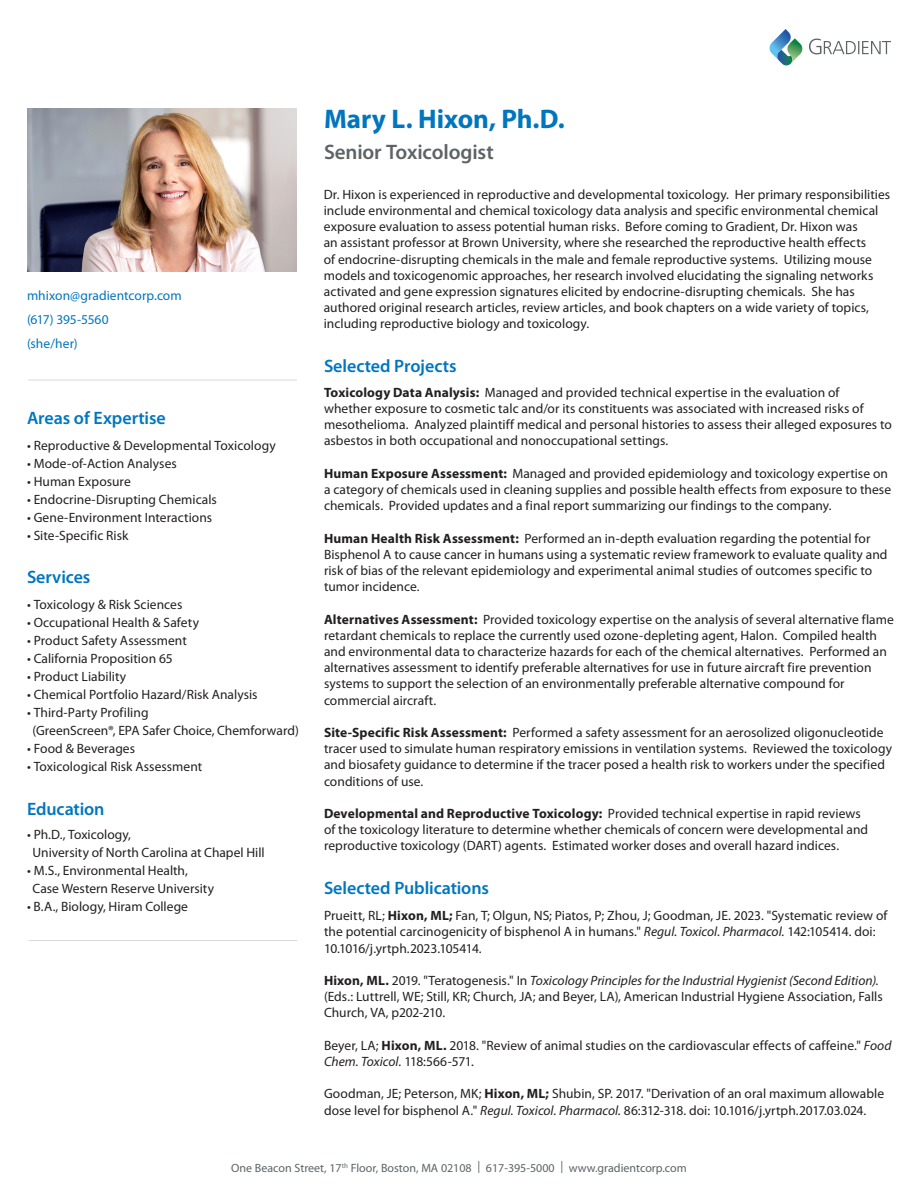
<style>
.page{position:relative;width:918px;height:1188px;background:#fff}
.page>*{position:absolute;margin:0;border:0;box-sizing:border-box;transform-origin:0 0}
.Name_and_credentials{font:700 27px "Myriad Pro";letter-spacing:-.005em;color:#0076be}
.Name_and_credentials-2{font:600 21px "Myriad Pro";letter-spacing:-.005em;color:#5e6367}
.Name_and_credentials-3{font:600 18px "Myriad Pro";letter-spacing:-.005em;color:#0076be}
.Name_and_credentials-4{font:13.5px/16.2px "Myriad Pro";letter-spacing:.005em;color:#231f20}
.Name_and_credentials-5{font:13.5px "Myriad Pro";color:#0076be}
.Name_and_credentials-6{font:13.5px "Myriad Pro";letter-spacing:-.02em;color:#0076be}
.t1{font:12px "Myriad Pro";color:#5e6367}
.s1{font-weight:700}
.s2{font-style:italic}
</style>
<div class="page">
<img style="left:27px;top:108px;width:270px;height:163px">
<hr style="left:28px;top:380px;width:269px;height:1px;background:#5e6367">
<svg style="left:770px;top:29px;width:32px;height:37px"></svg>
<svg style="left:809px;top:39px;width:82px;height:15px"></svg>
<hr style="left:29px;top:940px;width:268px;height:1px;background:#5e6367">
<p class="Name_and_credentials-5" style="left:27px;top:287px;width:156px">mhixon@gradientcorp.com</p>
<p class="Name_and_credentials-6" style="left:27px;top:311px;width:83px">(617) 395-5560</p>
<p class="Name_and_credentials-5" style="left:27px;top:335px;width:52px">(she/her)</p>
<p class="Name_and_credentials-3" style="left:27px;top:406px;width:140px">Areas of Expertise</p>
<p class="Name_and_credentials-4" style="left:27px;top:437px;width:250px">• Reproductive &amp; Developmental Toxicology</p>
<p class="Name_and_credentials-4" style="left:27px;top:455px;width:151px">• Mode-of-Action Analyses</p>
<p class="Name_and_credentials-4" style="left:27px;top:473px;width:105px">• Human Exposure</p>
<p class="Name_and_credentials-4" style="left:27px;top:491px;width:191px">• Endocrine-Disrupting Chemicals</p>
<p class="Name_and_credentials-4" style="left:27px;top:509px;width:187px">• Gene-Environment Interactions</p>
<p class="Name_and_credentials-4" style="left:27px;top:527px;width:103px">• Site-Specific Risk</p>
<p class="Name_and_credentials-3" style="left:27px;top:566px;width:65px">Services</p>
<p class="Name_and_credentials-4" style="left:27px;top:596px;width:157px">• Toxicology &amp; Risk Sciences</p>
<p class="Name_and_credentials-4" style="left:27px;top:614px;width:174px">• Occupational Health &amp; Safety</p>
<p class="Name_and_credentials-4" style="left:27px;top:632px;width:161px">• Product Safety Assessment</p>
<p class="Name_and_credentials-4" style="left:27px;top:650px;width:147px">• California Proposition 65</p>
<p class="Name_and_credentials-4" style="left:27px;top:668px;width:101px">• Product Liability</p>
<p class="Name_and_credentials-4" style="left:27px;top:686px;width:232px">• Chemical Portfolio Hazard/Risk Analysis</p>
<p class="Name_and_credentials-4" style="left:33px;top:703px;width:268px;line-height:18px;text-indent:-6px">• Third-Party Profiling<br>(GreenScreen®, EPA Safer Choice, Chemforward)</p>
<p class="Name_and_credentials-4" style="left:27px;top:740px;width:110px">• Food &amp; Beverages</p>
<p class="Name_and_credentials-4" style="left:27px;top:758px;width:177px">• Toxicological Risk Assessment</p>
<p class="Name_and_credentials-3" style="left:27px;top:797px;width:79px">Education</p>
<p class="Name_and_credentials-4" style="left:27px;top:826px;width:105px">• Ph.D., Toxicology,</p>
<p class="Name_and_credentials-4" style="left:33px;top:844px;width:234px">University of North Carolina at Chapel Hill</p>
<p class="Name_and_credentials-4" style="left:27px;top:862px;width:162px">• M.S., Environmental Health,</p>
<p class="Name_and_credentials-4" style="left:33px;top:880px;width:183px">Case Western Reserve University</p>
<p class="Name_and_credentials-4" style="left:27px;top:898px;width:163px">• B.A., Biology, Hiram College</p>
<p class="Name_and_credentials" style="left:324px;top:102px;width:242px">Mary L. Hixon, Ph.D.</p>
<p class="Name_and_credentials-2" style="left:324px;top:139px;width:171px">Senior Toxicologist</p>
<p class="Name_and_credentials-4" style="left:324px;top:186px;width:568px">Dr. Hixon is experienced in reproductive and developmental toxicology. Her primary responsibilities include environmental and chemical toxicology data analysis and specific environmental chemical exposure evaluation to assess potential human risks. Before coming to Gradient, Dr. Hixon was<br>an assistant professor at Brown University, where she researched the reproductive health effects<br>of endocrine-disrupting chemicals in the male and female reproductive systems. Utilizing mouse models and toxicogenomic approaches, her research involved elucidating the signaling networks activated and gene expression signatures elicited by endocrine-disrupting chemicals. She has authored original research articles, review articles, and book chapters on a wide variety of topics, including reproductive biology and toxicology.</p>
<p class="Name_and_credentials-3" style="left:324px;top:354px;width:134px">Selected Projects</p>
<p class="Name_and_credentials-4" style="left:324px;top:384px;width:569px"><span class="s1">Toxicology Data Analysis:</span> Managed and provided technical expertise in the evaluation of<br>whether exposure to cosmetic talc and/or its constituents was associated with increased risks of mesothelioma. Analyzed plaintiff medical and personal histories to assess their alleged exposures to asbestos in both occupational and nonoccupational settings.</p>
<p class="Name_and_credentials-4" style="left:324px;top:465px;width:569px"><span class="s1">Human Exposure Assessment:</span> Managed and provided epidemiology and toxicology expertise on a category of chemicals used in cleaning supplies and possible health effects from exposure to these chemicals. Provided updates and a final report summarizing our findings to the company.</p>
<p class="Name_and_credentials-4" style="left:324px;top:530px;width:565px"><span class="s1">Human Health Risk Assessment:</span> Performed an in-depth evaluation regarding the potential for Bisphenol A to cause cancer in humans using a systematic review framework to evaluate quality and risk of bias of the relevant epidemiology and experimental animal studies of outcomes specific to tumor incidence.</p>
<p class="Name_and_credentials-4" style="left:324px;top:611px;width:571px"><span class="s1">Alternatives Assessment:</span> Provided toxicology expertise on the analysis of several alternative flame retardant chemicals to replace the currently used ozone-depleting agent, Halon. Compiled health and environmental data to characterize hazards for each of the chemical alternatives. Performed an alternatives assessment to identify preferable alternatives for use in future aircraft fire prevention systems to support the selection of an environmentally preferable alternative compound for commercial aircraft.</p>
<p class="Name_and_credentials-4" style="left:324px;top:724px;width:570px"><span class="s1">Site-Specific Risk Assessment:</span> Performed a safety assessment for an aerosolized oligonucleotide tracer used to simulate human respiratory emissions in ventilation systems. Reviewed the toxicology and biosafety guidance to determine if the tracer posed a health risk to workers under the specified conditions of use.</p>
<p class="Name_and_credentials-4" style="left:324px;top:805px;width:546px"><span class="s1">Developmental and Reproductive Toxicology:</span> Provided technical expertise in rapid reviews of the toxicology literature to determine whether chemicals of concern were developmental and reproductive toxicology (DART) agents. Estimated worker doses and overall hazard indices.</p>
<p class="Name_and_credentials-3" style="left:324px;top:876px;width:167px">Selected Publications</p>
<p class="Name_and_credentials-4" style="left:324px;top:907px;width:565px">Prueitt, RL; <span class="s1">Hixon, ML;</span> Fan, T; Olgun, NS; Piatos, P; Zhou, J; Goodman, JE. 2023. "Systematic review of the potential carcinogenicity of bisphenol A in humans." <span class="s2">Regul. Toxicol. Pharmacol.</span> 142:105414. doi:<br>10.1016/j.yrtph.2023.105414.</p>
<p class="Name_and_credentials-4" style="left:324px;top:972px;width:560px"><span class="s1">Hixon, ML.</span> 2019. "Teratogenesis." In <span class="s2">Toxicology Principles for the Industrial Hygienist (Second Edition)</span>. (Eds.: Luttrell, WE; Still, KR; Church, JA; and Beyer, LA), American Industrial Hygiene Association, Falls<br>Church, VA, p202-210.</p>
<p class="Name_and_credentials-4" style="left:324px;top:1037px;width:569px">Beyer, LA; <span class="s1">Hixon, ML.</span> 2018. "Review of animal studies on the cardiovascular effects of caffeine." <span class="s2">Food<br>Chem. Toxicol.</span> 118:566-571.</p>
<p class="Name_and_credentials-4" style="left:324px;top:1086px;width:562px">Goodman, JE; Peterson, MK; <span class="s1">Hixon, ML;</span> Shubin, SP. 2017. "Derivation of an oral maximum allowable dose level for bisphenol A." <span class="s2">Regul. Toxicol. Pharmacol.</span> 86:312-318. doi: 10.1016/j.yrtph.2017.03.024.</p>
<p class="t1" style="left:231px;top:1160px;width:457px">One Beacon Street, 17<sup>th</sup> Floor, Boston, MA 02108 | 617-395-5000 | www.gradientcorp.com</p>
</div>
